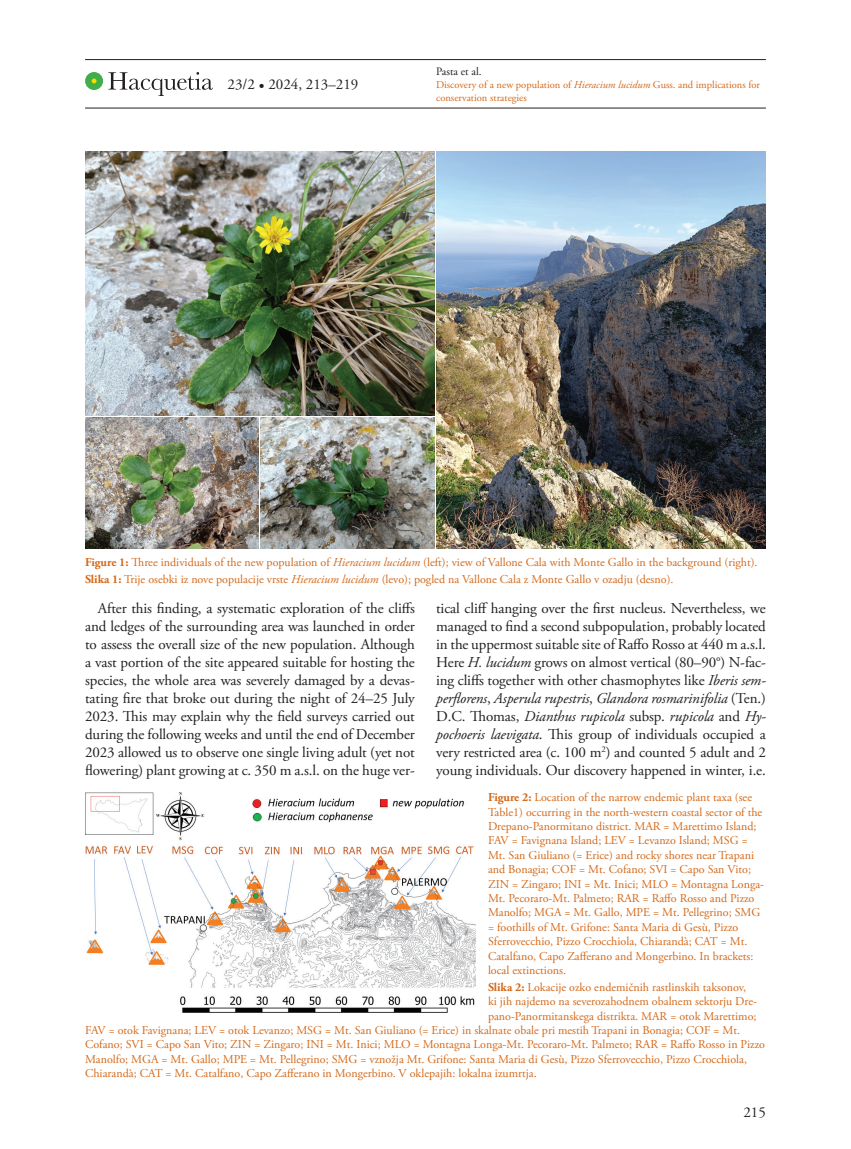
<style>
.page{position:relative;width:851px;height:1149px;background:#fff}
.page>*{position:absolute;margin:0;border:0;box-sizing:border-box;transform-origin:0 0}
._5b_besedilo_z_odmikom{font:15px/18px "Adobe Garamond Pro";letter-spacing:-.005em;color:#231f20;text-align:justify}
._6_tekst_k_slikam{font:12px/14.4px "Adobe Garamond Pro";color:#d3691a}
.t1{font:11.25px "Adobe Garamond Pro";color:#231f20}
.t2{font:10.5px/12.6px "Adobe Garamond Pro";color:#d3691a}
.s1{font-style:italic}
.s2{font-weight:700}
</style>
<div class="page">
<hr style="left:85px;top:59px;width:680px;height:1px;background:#231f20">
<hr style="left:85px;top:108px;width:680px;height:1px;background:#231f20">
<svg style="left:108px;top:72px;width:105px;height:24px"></svg>
<div style="left:85px;top:72px;width:18px;height:18px;background:#40ae49;border-radius:50%"></div>
<svg style="left:92px;top:79px;width:4px;height:4px"></svg>
<img style="left:85px;top:151px;width:349px;height:397px">
<img style="left:436px;top:151px;width:329px;height:397px">
<img style="left:85px;top:792px;width:390px;height:220px">
<p class="_5b_besedilo_z_odmikom" style="left:227px;top:76px;width:132px">23/2 • 2024, 213–219</p>
<p class="t1" style="left:436px;top:65px;width:47px">Pasta et al.</p>
<p class="t2" style="left:436px;top:79px;width:325px">Discovery of a new population of <span class="s1">Hieracium lucidum</span> Guss. and implications for conservation strategies</p>
<p class="_6_tekst_k_slikam" style="left:85px;top:555px;width:673px"><span class="s2">Figure 1:</span> Three individuals of the new population of <span class="s1">Hieracium lucidum</span> (left); view of Vallone Cala with Monte Gallo in the background (right).</p>
<p class="_6_tekst_k_slikam" style="left:85px;top:572px;width:589px"><span class="s2">Slika 1:</span> Trije osebki iz nove populacije vrste <span class="s1">Hieracium lucidum</span> (levo); pogled na Vallone Cala z Monte Gallo v ozadju (desno).</p>
<p class="_5b_besedilo_z_odmikom" style="left:436px;top:599px;width:331px">tical cliff hanging over the first nucleus. Nevertheless, we managed to find a second subpopulation, probably located in the uppermost suitable site of Raffo Rosso at 440 m a.s.l.<br>Here <span class="s1">H. lucidum</span> grows on almost vertical (80–90°) N-fac&shy;ing cliffs together with other chasmophytes like <span class="s1">Iberis sem&shy;perflorens</span>, <span class="s1">Asperula rupestris</span>, <span class="s1">Glandora rosmarinifolia</span> (Ten.)<br>D.C. Thomas, <span class="s1">Dianthus rupicola</span> subsp. <span class="s1">rupicola</span> and <span class="s1">Hy&shy;pochoeris laevigata</span>. This group of individuals occupied a very restricted area (c. 100 m<sup>2</sup>) and counted 5 adult and 2 young individuals. Our discovery happened in winter, i.e.</p>
<p class="_5b_besedilo_z_odmikom" style="left:85px;top:599px;width:331px;text-indent:13px">After this finding, a systematic exploration of the cliffs and ledges of the surrounding area was launched in order to assess the overall size of the new population. Although a vast portion of the site appeared suitable for hosting the species, the whole area was severely damaged by a devas&shy;tating fire that broke out during the night of 24–25 July 2023. This may explain why the field surveys carried out during the following weeks and until the end of December 2023 allowed us to observe one single living adult (yet not flowering) plant growing at c. 350 m a.s.l. on the huge ver-</p>
<p class="_6_tekst_k_slikam" style="left:488px;top:790px;width:277px"><span class="s2">Figure 2:</span> Location of the narrow endemic plant taxa (see Table1) occurring in the north-western coastal sector of the Drepano-Panormitano district. MAR = Marettimo Island; FAV = Favignana Island; LEV = Levanzo Island; MSG = Mt. San Giuliano (= Erice) and rocky shores near Trapani and Bonagia; COF = Mt. Cofano; SVI = Capo San Vito; ZIN = Zingaro; INI = Mt. Inici; MLO = Montagna Longa-Mt. Pecoraro-Mt. Palmeto; RAR = Raffo Rosso and Pizzo Manolfo; MGA = Mt. Gallo, MPE = Mt. Pellegrino; SMG = foothills of Mt. Grifone: Santa Maria di Gesù, Pizzo Sferrovecchio, Pizzo Crocchiola, Chiarandà; CAT = Mt.<br>Catalfano, Capo Zafferano and Mongerbino. In brackets: local extinctions.</p>
<p class="_6_tekst_k_slikam" style="left:488px;top:979px;width:259px"><span class="s2">Slika 2:</span> Lokacije ozko endemičnih rastlinskih taksonov,</p>
<p class="_6_tekst_k_slikam" style="left:488px;top:994px;width:270px">ki jih najdemo na severozahodnem obalnem sektorju Dre-</p>
<p class="_6_tekst_k_slikam" style="left:488px;top:1008px;width:270px">pano-Panormitanskega distrikta. MAR = otok Marettimo;</p>
<p class="_6_tekst_k_slikam" style="left:85px;top:1022px;width:656px">FAV = otok Favignana; LEV = otok Levanzo; MSG = Mt. San Giuliano (= Erice) in skalnate obale pri mestih Trapani in Bonagia; COF = Mt.</p>
<p class="_6_tekst_k_slikam" style="left:85px;top:1037px;width:681px">Cofano; SVI = Capo San Vito; ZIN = Zingaro; INI = Mt. Inici; MLO = Montagna Longa-Mt. Pecoraro-Mt. Palmeto; RAR = Raffo Rosso in Pizzo</p>
<p class="_6_tekst_k_slikam" style="left:85px;top:1051px;width:663px">Manolfo; MGA = Mt. Gallo; MPE = Mt. Pellegrino; SMG = vznožja Mt. Grifone: Santa Maria di Gesù, Pizzo Sferrovecchio, Pizzo Crocchiola,</p>
<p class="_6_tekst_k_slikam" style="left:85px;top:1066px;width:453px">Chiarandà; CAT = Mt. Catalfano, Capo Zafferano in Mongerbino. V oklepajih: lokalna izumrtja.</p>
<p class="_5b_besedilo_z_odmikom" style="left:743px;top:1103px;width:24px">215</p>
</div>
